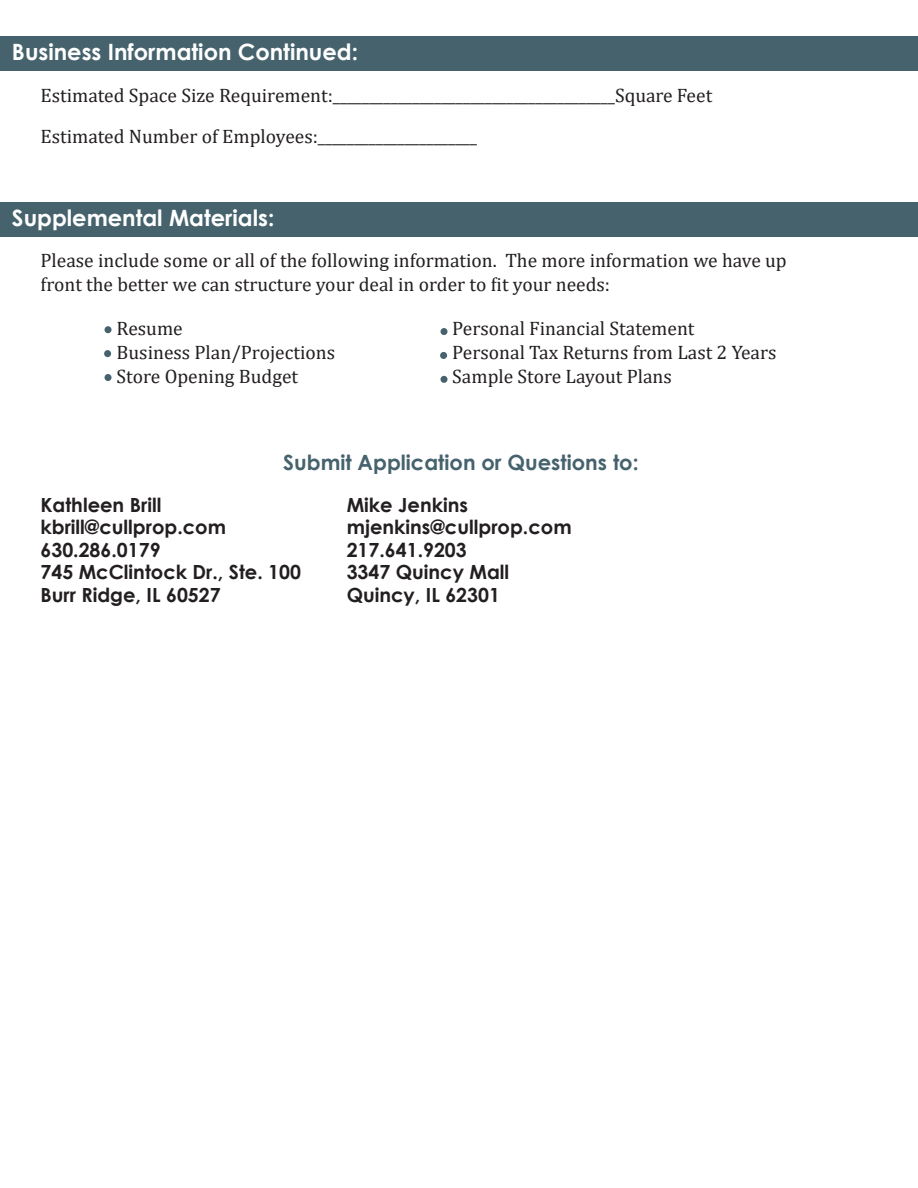
<style>
.page{position:relative;width:918px;height:1188px;background:#fff}
.page>*{position:absolute;margin:0;border:0;box-sizing:border-box;transform-origin:0 0}
.t1{font:700 22.5px "Century Gothic";color:#fff}
.t2{font:700 21px "Century Gothic";color:#45626d}
.t3{font:19.5px/24px "Cambria";color:#231f20}
.t4{font:700 19.5px/22.5px "Century Gothic";color:#231f20}
</style>
<div class="page">
<div style="left:0;top:37px;width:918px;height:34px;background:#45626d"></div>
<div style="left:0;top:202px;width:918px;height:35px;background:#45626d"></div>
<div style="left:105px;top:326px;width:7px;height:7px;background:#45626d;border-radius:50%"></div>
<div style="left:104px;top:350px;width:7px;height:7px;background:#45626d;border-radius:50%"></div>
<div style="left:105px;top:374px;width:7px;height:7px;background:#45626d;border-radius:50%"></div>
<div style="left:441px;top:328px;width:7px;height:7px;background:#45626d;border-radius:50%"></div>
<div style="left:440px;top:352px;width:7px;height:7px;background:#45626d;border-radius:50%"></div>
<div style="left:441px;top:376px;width:7px;height:7px;background:#45626d;border-radius:50%"></div>
<p class="t1" style="left:12px;top:35px;width:348px">Business Information Continued:</p>
<p class="t3" style="left:40px;top:75px;width:673px;line-height:40.5px">Estimated Space Size Requirement:_______________________________________Square Feet<br>Estimated Number of Employees:______________________</p>
<p class="t1" style="left:12px;top:200px;width:264px">Supplemental Materials:</p>
<p class="t3" style="left:40px;top:248px;width:748px">Please include some or all of the following information. The more information we have up front the better we can structure your deal in order to fit your needs:</p>
<p class="t3" style="left:117px;top:317px;width:220px">Resume<br>Business Plan/Projections<br>Store Opening Budget</p>
<p class="t3" style="left:452px;top:317px;width:326px">Personal Financial Statement<br>Personal Tax Returns from Last 2 Years<br>Sample Store Layout Plans</p>
<p class="t2" style="left:283px;top:447px;width:357px">Submit Application or Questions to:</p>
<p class="t4" style="left:40px;top:492px;width:262px">Kathleen Brill kbrill@cullprop.com<br>630.286.0179<br>745 McClintock Dr., Ste. 100<br>Burr Ridge, IL 60527</p>
<p class="t4" style="left:347px;top:492px;width:227px">Mike Jenkins mjenkins@cullprop.com<br>217.641.9203<br>3347 Quincy Mall<br>Quincy, IL 62301</p>
</div>
